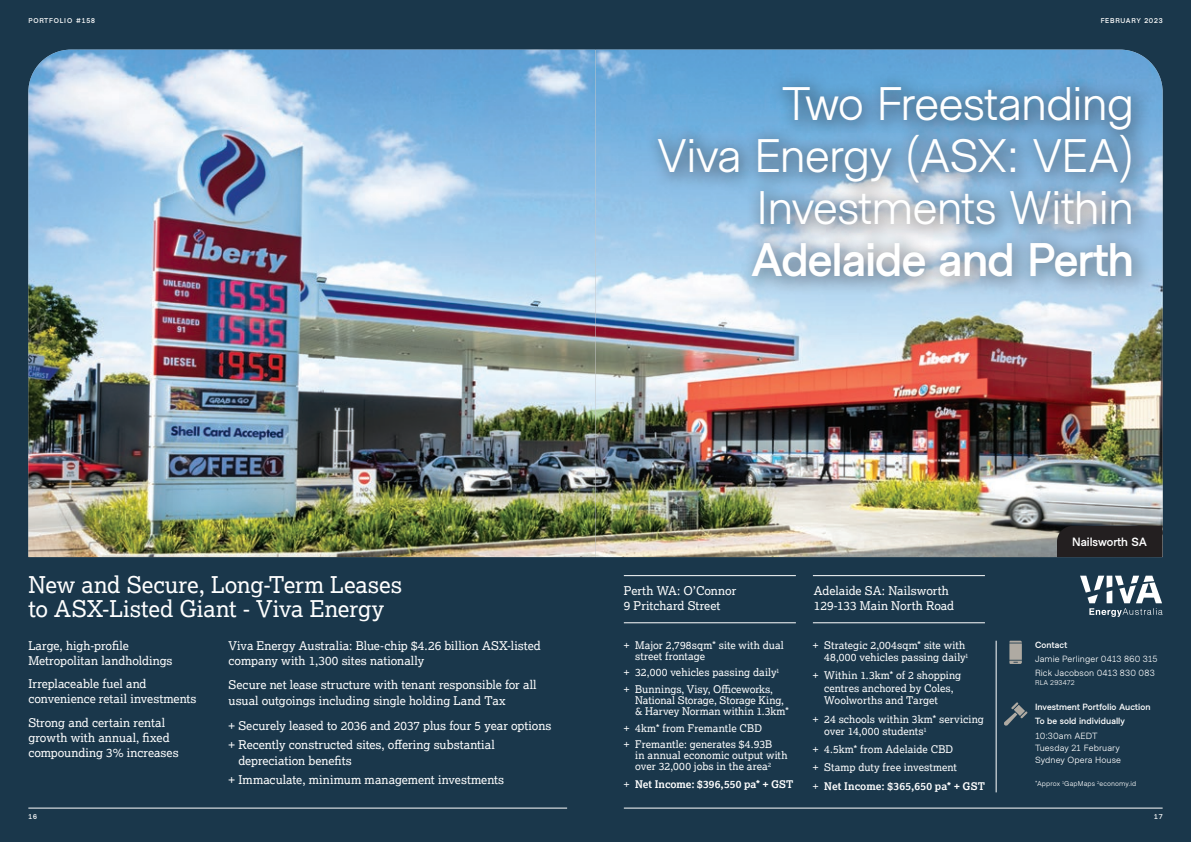
<style>
.page{position:relative;width:1191px;height:842px;background:#fff}
.page>*{position:absolute;margin:0;border:0;box-sizing:border-box;transform-origin:0 0}
.t1{font:47px/52px "Metro Sans";letter-spacing:-.03em;color:#fff;text-align:right}
.t2{font:700 47px "Metro Sans";letter-spacing:-.02em;color:#fff}
.t3{font:23px/24px "Lexia";color:#fff}
.t4{font:12px/15px "Lexia";color:#fff}
.t5{font:700 12px "Metro Sans";color:#fff}
.t6{font:10.5px/12.5px "Lexia";letter-spacing:.005em;color:#fff}
.t7{font:700 10.5px "Lexia";color:#fff}
.t8{font:9px/12px "Metro Sans";letter-spacing:.01em;color:#fff}
.t9{font:700 9px/14.8px "Metro Sans";letter-spacing:.01em;color:#fff}
.t10{font:7px "Metro Sans";letter-spacing:.02em;color:#fff}
.t11{font:700 7px "Metro Sans";letter-spacing:.12em;color:#fff}
.s1{font-weight:400}
.s2{font-weight:700}
</style>
<div class="page">
<div style="left:0;top:0;width:595px;height:842px;background:#1a374b"></div>
<img style="left:28px;top:50px;width:567px;height:507px">
<hr style="left:28px;top:808px;width:539px;height:1px;background:#fff">
<div style="left:595px;top:0;width:596px;height:842px;background:#1a374b"></div>
<img style="left:595px;top:50px;width:567px;height:507px">
<div style="left:643px;top:72px;width:509px;height:225px;background:#231f20;opacity:.3"></div>
<hr style="left:624px;top:575px;width:172px;height:1px;background:#fff">
<hr style="left:813px;top:575px;width:172px;height:1px;background:#fff">
<hr style="left:624px;top:623px;width:172px;height:1px;background:#fff">
<hr style="left:813px;top:623px;width:172px;height:1px;background:#fff">
<hr style="left:996px;top:641px;width:1px;height:151px;background:#fff">
<svg style="left:1009px;top:641px;width:12px;height:23px"></svg>
<svg style="left:1004px;top:702px;width:23px;height:24px"></svg>
<svg style="left:1080px;top:576px;width:82px;height:41px"></svg>
<div style="left:1057px;top:526px;width:105px;height:31px;background:#231f20"></div>
<hr style="left:624px;top:808px;width:538px;height:1px;background:#fff">
<p class="t11" style="left:28px;top:16px;width:68px">PORTFOLIO #158</p>
<p class="t11" style="left:1100px;top:16px;width:63px">FEBRUARY 2023</p>
<h1 class="t1" style="left:657px;top:79px;width:479px">Two Freestanding<br>Viva Energy (ASX: VEA)<br>Investments Within</h1>
<h1 class="t2" style="left:750px;top:232px;width:385px">Adelaide and Perth</h1>
<h2 class="t3" style="left:28px;top:572px;width:375px">New and Secure, Long-Term Leases to ASX-Listed Giant - Viva Energy</h2>
<p class="t4" style="left:28px;top:638px;width:146px">Large, high-profile<br>Metropolitan landholdings</p>
<p class="t4" style="left:28px;top:676px;width:170px">Irreplaceable fuel and convenience retail investments</p>
<p class="t4" style="left:28px;top:715px;width:152px">Strong and certain rental growth with annual, fixed compounding 3% increases</p>
<p class="t4" style="left:229px;top:638px;width:314px">Viva Energy Australia: Blue-chip $4.26 billion ASX-listed company with 1,300 sites nationally</p>
<p class="t4" style="left:229px;top:677px;width:309px;line-height:16px">Secure net lease structure with tenant responsible for all usual outgoings including single holding Land Tax</p>
<p class="t4" style="left:229px;top:716px;width:324px;line-height:18.8px">+ Securely leased to 2036 and 2037 plus four 5 year options + Recently constructed sites, offering substantial</p>
<p class="t4" style="left:229px;top:751px;width:277px;line-height:18.8px;text-indent:10px">depreciation benefits<br>+ Immaculate, minimum management investments</p>
<p class="t4" style="left:624px;top:583px;width:114px">Perth WA: O’Connor<br>9 Pritchard Street</p>
<p class="t6" style="left:635px;top:639px;width:150px;line-height:11px;text-indent:-11px">+ Major 2,798sqm* site with dual street frontage</p>
<p class="t6" style="left:624px;top:664px;width:157px;line-height:16.7px">+ 32,000 vehicles passing daily<sup>1 </sup>+ Bunnings, Visy, Officeworks,</p>
<p class="t6" style="left:635px;top:694px;width:155px;line-height:11px">National Storage, Storage King, &amp; Harvey Norman within 1.3km*</p>
<p class="t6" style="left:624px;top:719px;width:150px;line-height:16.7px">+ 4km* from Fremantle CBD<br>+ Fremantle: generates $4.93B</p>
<p class="t6" style="left:635px;top:750px;width:154px;line-height:11px">in annual economic output with over 32,000 jobs in the area<sup>2</sup></p>
<p class="t7" style="left:624px;top:778px;width:171px"><span class="s1">+</span> Net Income: $396,550 pa* + GST</p>
<p class="t4" style="left:814px;top:583px;width:142px">Adelaide SA: Nailsworth<br>129-133 Main North Road</p>
<p class="t6" style="left:824px;top:638px;width:146px;text-indent:-11px">+ Strategic 2,004sqm* site with<br>48,000 vehicles passing daily<sup>1</sup></p>
<p class="t6" style="left:824px;top:669px;width:138px;text-indent:-11px">+ Within 1.3km* of 2 shopping centres anchored by Coles,<br>Woolworths and Target</p>
<p class="t6" style="left:824px;top:712px;width:161px;text-indent:-11px">+ 24 schools within 3km* servicing over 14,000 students<sup>1</sup></p>
<p class="t6" style="left:813px;top:740px;width:173px;line-height:18.2px">+ 4.5km* from Adelaide CBD<br>+ Stamp duty free investment<br>+ <span class="s2">Net Income: $365,650 pa* + GST</span></p>
<p class="t5" style="left:1072px;top:535px;width:76px">Nailsworth SA</p>
<p class="t9" style="left:1035px;top:638px;width:34px">Contact</p>
<p class="t8" style="left:1035px;top:652px;width:124px;line-height:13.8px">Jamie Perlinger 0413 860 315<br>Rick Jacobson 0413 830 083</p>
<p class="t10" style="left:1035px;top:679px;width:41px">RLA 293472</p>
<p class="t9" style="left:1035px;top:699px;width:117px">Investment Portfolio Auction<br>To be sold individually</p>
<p class="t8" style="left:1035px;top:730px;width:88px">10:30am AEDT<br>Tuesday 21 February<br>Sydney Opera House</p>
<p class="t10" style="left:1035px;top:779px;width:103px">*Approx <sup>1</sup>GapMaps <sup>2</sup>economy.id</p>
<p class="t11" style="left:28px;top:813px;width:10px">16</p>
<p class="t11" style="left:1154px;top:813px;width:10px">17</p>
</div>
